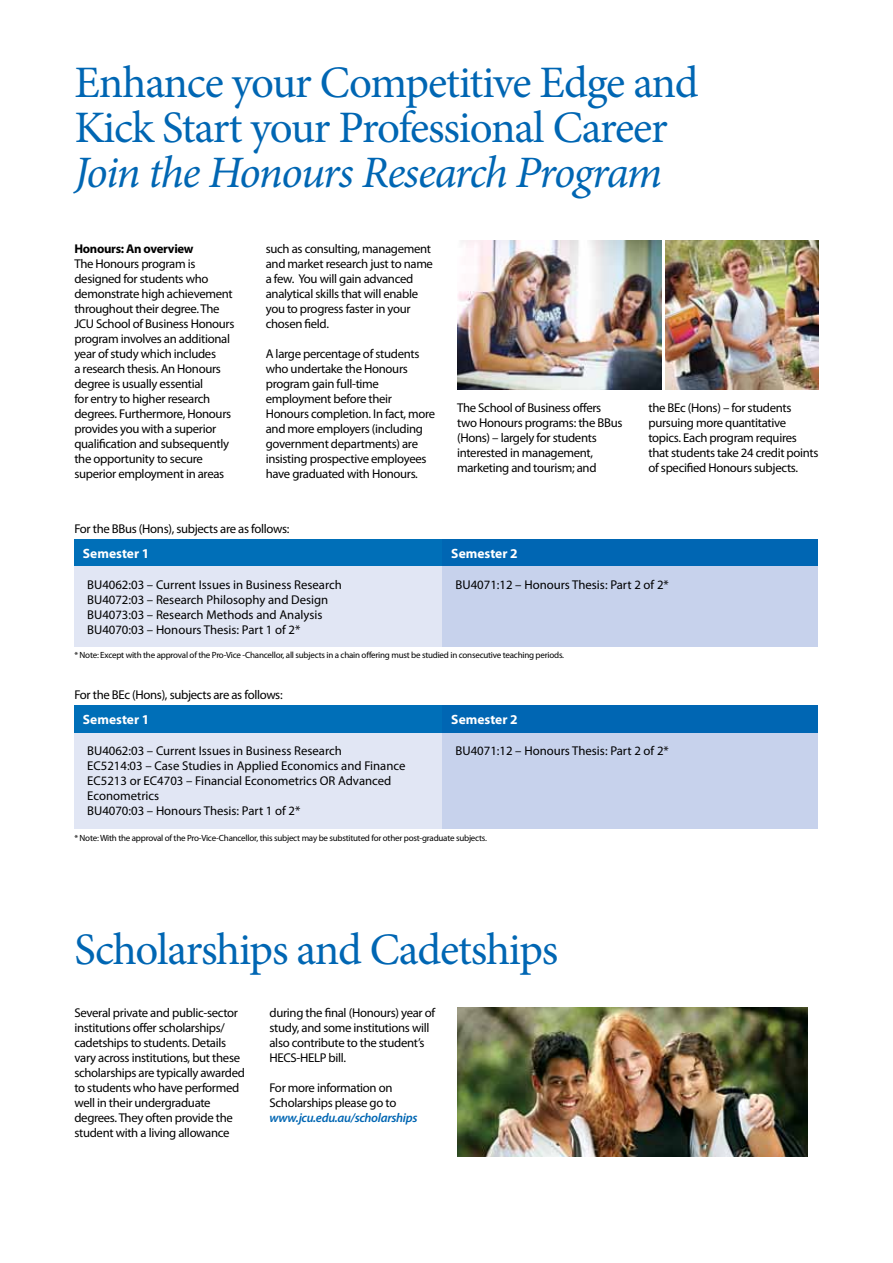
<style>
.page{position:relative;width:893px;height:1263px;background:#fff}
.page>*{position:absolute;margin:0;border:0;box-sizing:border-box;transform-origin:0 0}
.t1{font:45px/45px "Minion Pro";letter-spacing:-.03em;color:#0066b3}
.t2{font:italic 45px "Minion Pro";letter-spacing:-.035em;color:#0066b3}
.t3{font:700 13.5px "Myriad Pro";color:#fff}
.t4{font:12.75px/15px "Myriad Pro";letter-spacing:-.025em;color:#000}
.t5{font:12.75px/15px "Myriad Pro";color:#000}
.t6{font:italic 600 12.75px "Myriad Pro";letter-spacing:-.025em;color:#0066b3}
.t7{font:700 12.75px "Myriad Pro";letter-spacing:-.025em;color:#000}
.t8{font:9px "Myriad Pro";letter-spacing:-.025em;color:#000}
</style>
<div class="page">
<div style="left:74px;top:539px;width:369px;height:27px;background:#006fb8"></div>
<div style="left:443px;top:539px;width:375px;height:27px;background:#0066b3"></div>
<div style="left:74px;top:566px;width:369px;height:80px;background:#e1e6f4"></div>
<div style="left:443px;top:566px;width:375px;height:80px;background:#c7d2ec"></div>
<div style="left:74px;top:706px;width:369px;height:27px;background:#006fb8"></div>
<div style="left:443px;top:706px;width:375px;height:27px;background:#0066b3"></div>
<div style="left:74px;top:733px;width:369px;height:95px;background:#e1e6f4"></div>
<div style="left:443px;top:733px;width:375px;height:95px;background:#c7d2ec"></div>
<img style="left:458px;top:241px;width:204px;height:149px">
<img style="left:665px;top:241px;width:154px;height:149px">
<img style="left:458px;top:1008px;width:350px;height:149px">
<h1 class="t1" style="left:74px;top:60px;width:626px">Enhance your Competitive Edge and<br>Kick Start your Professional Career</h1>
<h1 class="t2" style="left:74px;top:141px;width:589px">Join the Honours Research Program</h1>
<p class="t7" style="left:74px;top:241px;width:121px">Honours: An overview</p>
<p class="t4" style="left:74px;top:256px;width:161px">The Honours program is designed for students who demonstrate high achievement throughout their degree. The<br>JCU School of Business Honours program involves an additional year of study which includes<br>a research thesis. An Honours degree is usually essential<br>for entry to higher research degrees. Furthermore, Honours provides you with a superior qualification and subsequently the opportunity to secure superior employment in areas</p>
<p class="t4" style="left:266px;top:241px;width:169px">such as consulting, management and market research just to name a few. You will gain advanced analytical skills that will enable you to progress faster in your chosen field.</p>
<p class="t4" style="left:266px;top:346px;width:171px">A large percentage of students who undertake the Honours program gain full-time employment before their<br>Honours completion. In fact, more and more employers (including government departments) are insisting prospective employees have graduated with Honours.</p>
<p class="t4" style="left:74px;top:521px;width:216px">For the BBus (Hons), subjects are as follows:</p>
<p class="t4" style="left:457px;top:400px;width:167px">The School of Business offers two Honours programs: the BBus (Hons) – largely for students interested in management, marketing and tourism; and</p>
<p class="t4" style="left:648px;top:400px;width:172px">the BEc (Hons) – for students pursuing more quantitative topics. Each program requires that students take 24 credit points of specified Honours subjects.</p>
<p class="t3" style="left:83px;top:544px;width:68px">Semester 1</p>
<p class="t3" style="left:451px;top:544px;width:68px">Semester 2</p>
<p class="t5" style="left:87px;top:577px;width:256px">BU4062:03 – Current Issues in Business Research BU4072:03 – Research Philosophy and Design BU4073:03 – Research Methods and Analysis BU4070:03 – Honours Thesis: Part 1 of 2*</p>
<p class="t5" style="left:456px;top:577px;width:215px">BU4071:12 – Honours Thesis: Part 2 of 2*</p>
<p class="t8" style="left:74px;top:649px;width:491px">* Note: Except with the approval of the Pro-Vice -Chancellor, all subjects in a chain offering must be studied in consecutive teaching periods.</p>
<p class="t4" style="left:74px;top:687px;width:210px">For the BEc (Hons), subjects are as follows:</p>
<p class="t3" style="left:83px;top:711px;width:68px">Semester 1</p>
<p class="t3" style="left:451px;top:711px;width:68px">Semester 2</p>
<p class="t5" style="left:87px;top:743px;width:320px">BU4062:03 – Current Issues in Business Research<br>EC5214:03 – Case Studies in Applied Economics and Finance EC5213 or EC4703 – Financial Econometrics OR Advanced Econometrics<br>BU4070:03 – Honours Thesis: Part 1 of 2*</p>
<p class="t5" style="left:456px;top:743px;width:215px">BU4071:12 – Honours Thesis: Part 2 of 2*</p>
<p class="t8" style="left:74px;top:832px;width:414px">* Note: With the approval of the Pro-Vice-Chancellor, this subject may be substituted for other post-graduate subjects.</p>
<h1 class="t1" style="left:74px;top:927px;width:485px">Scholarships and Cadetships</h1>
<p class="t4" style="left:74px;top:1005px;width:172px">Several private and public-sector institutions offer scholarships/ cadetships to students. Details vary across institutions, but these scholarships are typically awarded to students who have performed well in their undergraduate degrees. They often provide the student with a living allowance</p>
<p class="t4" style="left:269px;top:1005px;width:167px">during the final (Honours) year of study, and some institutions will also contribute to the student’s<br>HECS-HELP bill.</p>
<p class="t4" style="left:269px;top:1080px;width:128px">For more information on<br>Scholarships please go to</p>
<p class="t6" style="left:269px;top:1110px;width:149px">www.jcu.edu.au/scholarships</p>
</div>
